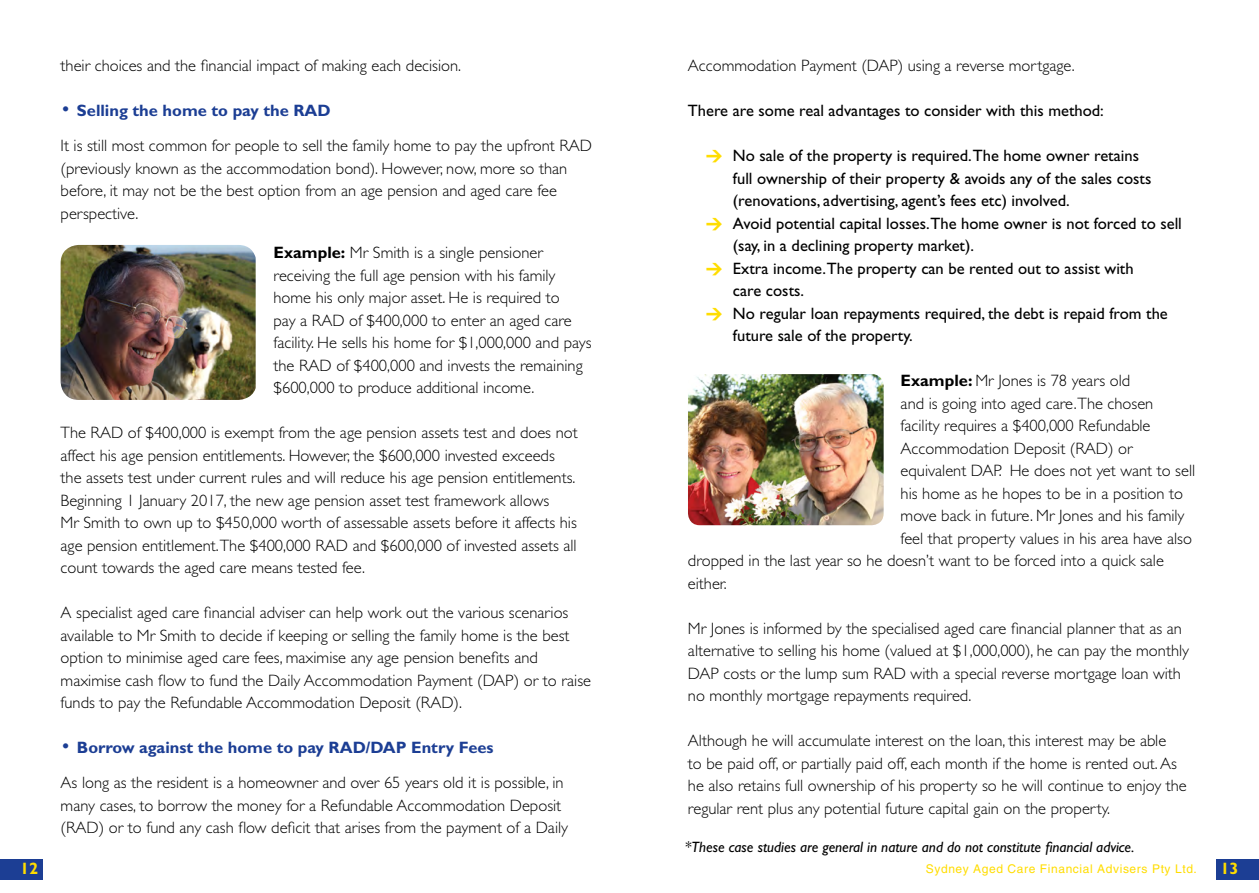
<style>
.page{position:relative;width:1259px;height:893px;background:#fff}
.page>*{position:absolute;margin:0;border:0;box-sizing:border-box;transform-origin:0 0}
.t1{font:300 16.5px/22.5px "Gill Sans";color:#000}
.t2{font:16.5px "Gill Sans";color:#000}
.t3{font:700 16.5px "Gill Sans";color:#fd0}
.t4{font:italic 15px "Gill Sans";color:#000}
.t5{font:12px "Helvetica";letter-spacing:.05em;color:#fd0}
.s1{font-size:21px;color:#1c3e94}
.s2{font-weight:700;color:#1c3e94}
.s3{font-weight:700}
.s4{font-family:"DIN";font-weight:900;color:#fd0}
</style>
<div class="page">
<div style="left:0;top:859px;width:43px;height:21px;background:#1c3e94"></div>
<div style="left:1216px;top:859px;width:43px;height:21px;background:#1c3e94"></div>
<img style="left:61px;top:245px;width:195px;height:155px">
<img style="left:688px;top:374px;width:195px;height:151px">
<p class="t1" style="left:61px;top:54px;width:402px">their choices and the financial impact of making each decision.</p>
<p class="t1" style="left:61px;top:93px;width:533px;line-height:35.2px"><span class="s1">•</span> <span class="s2">Selling the home to pay the RAD<br></span>It is still most common for people to sell the family home to pay the upfront RAD</p>
<p class="t1" style="left:61px;top:157px;width:508px">(previously known as the accommodation bond). However, now, more so than before, it may not be the best option from an age pension and aged care fee perspective.</p>
<p class="t1" style="left:273px;top:242px;width:319px"><span class="s3">Example:</span> Mr Smith is a single pensioner receiving the full age pension with his family home his only major asset. He is required to<br>pay a RAD of $400,000 to enter an aged care facility. He sells his home for $1,000,000 and pays the RAD of $400,000 and invests the remaining $600,000 to produce additional income.</p>
<p class="t1" style="left:61px;top:422px;width:518px">The RAD of $400,000 is exempt from the age pension assets test and does not affect his age pension entitlements. However, the $600,000 invested exceeds the assets test under current rules and will reduce his age pension entitlements.<br>Beginning 1 January 2017, the new age pension asset test framework allows<br>Mr Smith to own up to $450,000 worth of assessable assets before it affects his age pension entitlement.The $400,000 RAD and $600,000 of invested assets all count towards the aged care means tested fee.</p>
<p class="t1" style="left:61px;top:602px;width:532px">A specialist aged care financial adviser can help work out the various scenarios available to Mr Smith to decide if keeping or selling the family home is the best option to minimise aged care fees, maximise any age pension benefits and maximise cash flow to fund the Daily Accommodation Payment (DAP) or to raise funds to pay the Refundable Accommodation Deposit (RAD).</p>
<p class="t1" style="left:61px;top:730px;width:504px;line-height:35.2px"><span class="s1">•</span> <span class="s2">Borrow against the home to pay RAD/DAP Entry Fees<br></span>As long as the resident is a homeowner and over 65 years old it is possible, in</p>
<p class="t1" style="left:61px;top:794px;width:509px">many cases, to borrow the money for a Refundable Accommodation Deposit (RAD) or to fund any cash flow deficit that arises from the payment of a Daily</p>
<p class="t1" style="left:688px;top:55px;width:388px">Accommodation Payment (DAP) using a reverse mortgage.</p>
<p class="t2" style="left:688px;top:101px;width:417px">There are some real advantages to consider with this method:</p>
<p class="t2" style="left:706px;top:146px;width:434px"><span class="s4">&gt;</span> No sale of the property is required.The home owner retains</p>
<p class="t2" style="left:733px;top:169px;width:420px">full ownership of their property &amp; avoids any of the sales costs</p>
<p class="t2" style="left:733px;top:191px;width:338px">(renovations, advertising, agent’s fees etc) involved.</p>
<p class="t2" style="left:706px;top:214px;width:477px"><span class="s4">&gt;</span> Avoid potential capital losses.The home owner is not forced to sell</p>
<p class="t2" style="left:733px;top:236px;width:242px">(say, in a declining property market).</p>
<p class="t2" style="left:706px;top:259px;width:429px"><span class="s4">&gt;</span> Extra income.The property can be rented out to assist with</p>
<p class="t2" style="left:733px;top:281px;width:73px">care costs.</p>
<p class="t2" style="left:706px;top:304px;width:463px"><span class="s4">&gt;</span> No regular loan repayments required, the debt is repaid from the</p>
<p class="t2" style="left:733px;top:326px;width:181px">future sale of the property.</p>
<p class="t1" style="left:900px;top:370px;width:231px"><span class="s3">Example:</span> Mr Jones is 78 years old</p>
<p class="t1" style="left:900px;top:392px;width:254px">and is going into aged care.The chosen</p>
<p class="t1" style="left:900px;top:415px;width:251px">facility requires a $400,000 Refundable</p>
<p class="t1" style="left:900px;top:437px;width:233px">Accommodation Deposit (RAD) or</p>
<p class="t1" style="left:900px;top:460px;width:296px">equivalent DAP. He does not yet want to sell</p>
<p class="t1" style="left:900px;top:482px;width:284px">his home as he hopes to be in a position to</p>
<p class="t1" style="left:900px;top:505px;width:285px">move back in future. Mr Jones and his family</p>
<p class="t1" style="left:900px;top:527px;width:293px">feel that property values in his area have also</p>
<p class="t1" style="left:688px;top:550px;width:477px">dropped in the last year so he doesn’t want to be forced into a quick sale</p>
<p class="t1" style="left:688px;top:572px;width:40px">either.</p>
<p class="t1" style="left:688px;top:617px;width:502px">Mr Jones is informed by the specialised aged care financial planner that as an alternative to selling his home (valued at $1,000,000), he can pay the monthly DAP costs or the lump sum RAD with a special reverse mortgage loan with no monthly mortgage repayments required.</p>
<p class="t1" style="left:688px;top:730px;width:500px">Although he will accumulate interest on the loan, this interest may be able<br>to be paid off, or partially paid off, each month if the home is rented out. As he also retains full ownership of his property so he will continue to enjoy the regular rent plus any potential future capital gain on the property.</p>
<p class="t4" style="left:685px;top:838px;width:451px">*These case studies are general in nature and do not constitute financial advice.</p>
<p class="t5" style="left:926px;top:861px;width:272px">Sydney Aged Care Financial Advisers Pty Ltd.</p>
<p class="t3" style="left:20px;top:859px;width:20px">12</p>
<p class="t3" style="left:1220px;top:859px;width:20px">13</p>
</div>
